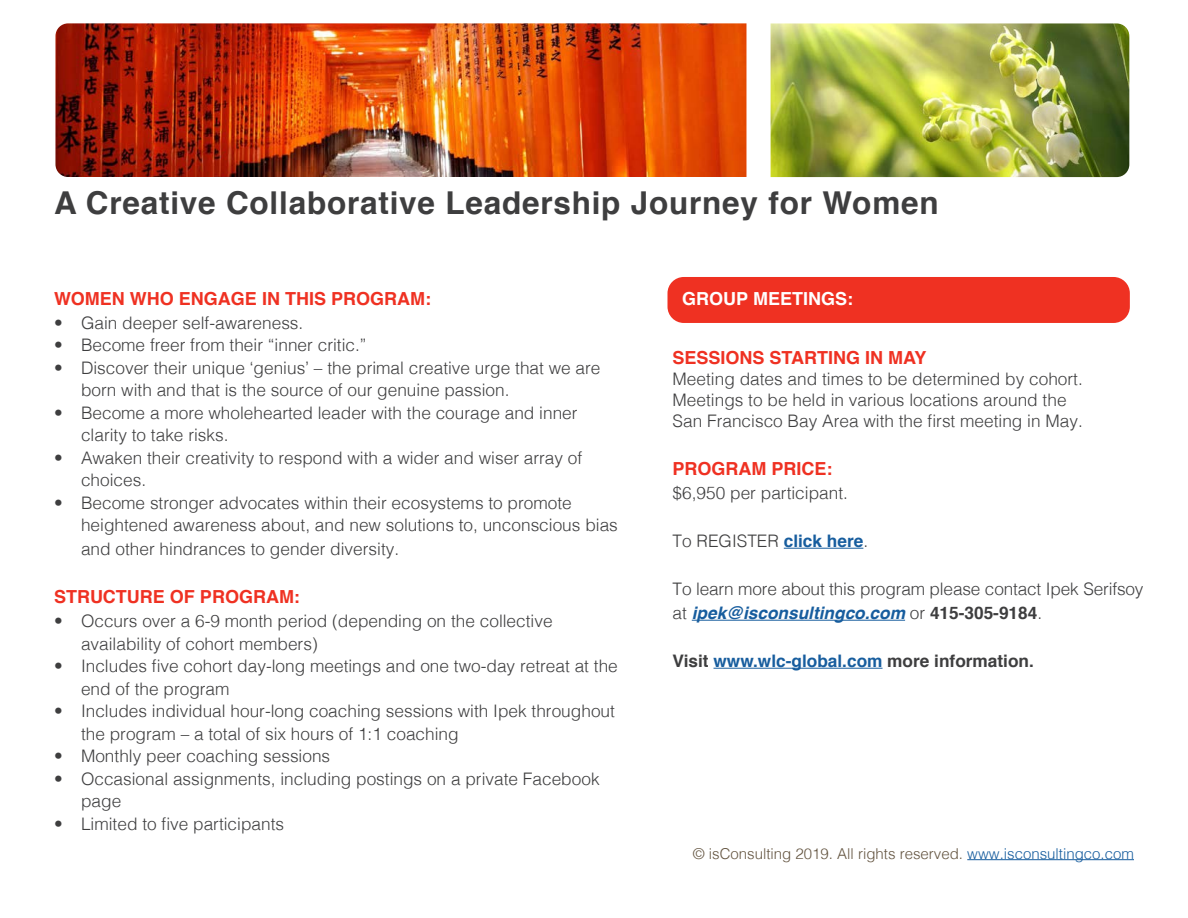
<style>
.page{position:relative;width:1188px;height:918px;background:#fff}
.page>*{position:absolute;margin:0;border:0;box-sizing:border-box;transform-origin:0 0}
.t1{font:700 31.5px "Helvetica";letter-spacing:.025em;color:#3e3e3f}
.t2{font:700 18px "Helvetica";color:#ef3122}
.t3{font:700 18px "Helvetica";color:#fff}
.t4{font:300 17.25px/22.5px "Helvetica";color:#3e3e3f}
.t5{font:700 17.25px "Helvetica";color:#3e3e3f}
.t6{font:300 15px "Helvetica";color:#635440}
.s1{font-weight:700;color:#175d9e}
.s2{font-weight:700;font-style:italic;color:#175d9e}
.s3{font-weight:700}
.s4{color:#175d9e}
</style>
<div class="page">
<img style="left:55px;top:23px;width:691px;height:154px">
<img style="left:771px;top:23px;width:358px;height:154px">
<hr style="left:784px;top:548px;width:79px;height:1px;background:#175d9e">
<hr style="left:692px;top:620px;width:213px;height:1px;background:#175d9e">
<hr style="left:714px;top:668px;width:169px;height:1px;background:#175d9e">
<div style="left:668px;top:277px;width:462px;height:46px;background:#ef3122"></div>
<hr style="left:967px;top:859px;width:167px;height:1px;background:#175d9e">
<p class="t1" style="left:54px;top:178px;width:886px">A Creative Collaborative Leadership Journey for Women</p>
<p class="t2" style="left:54px;top:284px;width:379px">WOMEN WHO ENGAGE IN THIS PROGRAM:</p>
<p class="t4" style="left:54px;top:310px;width:251px">• Gain deeper self-awareness.</p>
<p class="t4" style="left:54px;top:333px;width:314px">• Become freer from their “inner critic.”</p>
<p class="t4" style="left:81px;top:355px;width:521px;text-indent:-27px">• Discover their unique ‘genius’ – the primal creative urge that we are born with and that is the source of our genuine passion.</p>
<p class="t4" style="left:81px;top:400px;width:498px;text-indent:-27px">• Become a more wholehearted leader with the courage and inner clarity to take risks.</p>
<p class="t4" style="left:81px;top:445px;width:503px;text-indent:-27px">• Awaken their creativity to respond with a wider and wiser array of choices.</p>
<p class="t4" style="left:81px;top:490px;width:538px;line-height:23.2px;text-indent:-27px">• Become stronger advocates within their ecosystems to promote heightened awareness about, and new solutions to, unconscious bias and other hindrances to gender diversity.</p>
<p class="t2" style="left:54px;top:582px;width:247px">STRUCTURE OF PROGRAM:</p>
<p class="t4" style="left:81px;top:609px;width:473px;text-indent:-27px">• Occurs over a 6-9 month period (depending on the collective availability of cohort members)</p>
<p class="t4" style="left:81px;top:654px;width:538px;text-indent:-27px">• Includes five cohort day-long meetings and one two-day retreat at the end of the program</p>
<p class="t4" style="left:81px;top:699px;width:535px;text-indent:-27px">• Includes individual hour-long coaching sessions with Ipek throughout the program – a total of six hours of 1:1 coaching</p>
<p class="t4" style="left:54px;top:744px;width:278px">• Monthly peer coaching sessions</p>
<p class="t4" style="left:81px;top:766px;width:520px;text-indent:-27px">• Occasional assignments, including postings on a private Facebook page</p>
<p class="t4" style="left:54px;top:811px;width:232px">• Limited to five participants</p>
<p class="t3" style="left:682px;top:284px;width:172px">GROUP MEETINGS:</p>
<p class="t2" style="left:673px;top:343px;width:256px">SESSIONS STARTING IN MAY</p>
<p class="t4" style="left:673px;top:367px;width:412px;line-height:21px">Meeting dates and times to be determined by cohort.<br>Meetings to be held in various locations around the<br>San Francisco Bay Area with the first meeting in May.</p>
<p class="t2" style="left:673px;top:454px;width:162px">PROGRAM PRICE:</p>
<p class="t4" style="left:673px;top:480px;width:177px">$6,950 per participant.</p>
<p class="t4" style="left:673px;top:528px;width:197px">To REGISTER <span class="s1">click here</span>.</p>
<p class="t4" style="left:673px;top:576px;width:472px;line-height:24px">To learn more about this program please contact Ipek Serifsoy at <span class="s2">ipek@isconsultingco.com</span> or <span class="s3">415-305-9184</span>.</p>
<p class="t5" style="left:673px;top:647px;width:363px">Visit <span class="s4">www.wlc-global.com</span> more information.</p>
<p class="t6" style="left:693px;top:840px;width:443px">© isConsulting 2019. All rights reserved. <span class="s4">www.isconsultingco.com</span></p>
</div>
